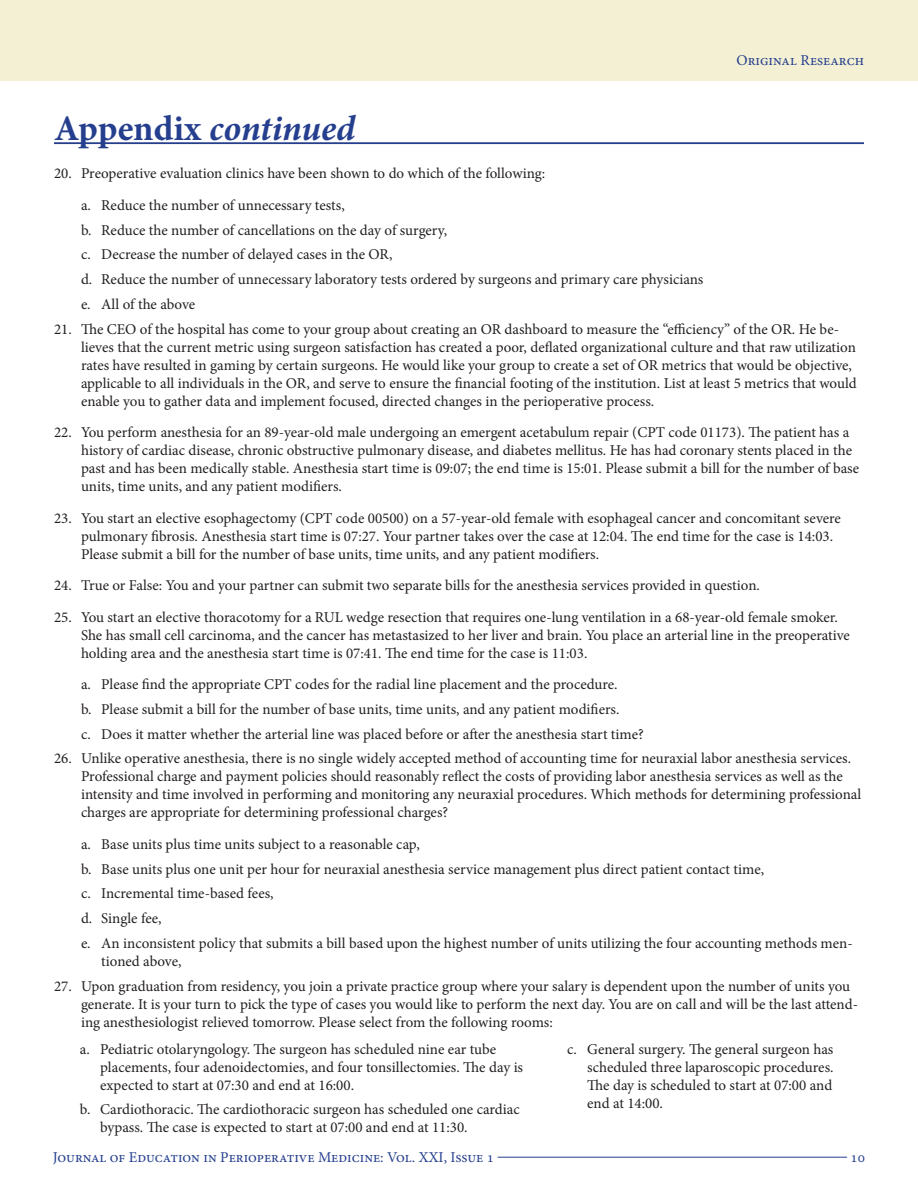
<style>
.page{position:relative;width:918px;height:1188px;background:#fff}
.page>*{position:absolute;margin:0;border:0;box-sizing:border-box;transform-origin:0 0}
.t1{font:italic 700 36px "Minion Pro";color:#253f8e}
.t2{font:15px/18px "Minion Pro";letter-spacing:-.005em;color:#231f20}
.t3{font:15px "Minion Pro";color:#253f8e}
.s1{font-style:normal}
</style>
<div class="page">
<hr style="left:498px;top:1157px;width:349px;height:1px;background:#253f8e">
<div style="left:0;top:0;width:918px;height:81px;background:#f3f0d3"></div>
<hr style="left:54px;top:142px;width:810px;height:2px;background:#253f8e">
<p class="t3" style="left:737px;top:50px;width:129px">Original Research</p>
<p class="t1" style="left:54px;top:102px;width:304px"><span class="s1">Appendix</span> continued</p>
<p class="t2" style="left:54px;top:165px;width:493px">20. Preoperative evaluation clinics have been shown to do which of the following:</p>
<p class="t2" style="left:81px;top:196px;width:265px">a. Reduce the number of unnecessary tests,</p>
<p class="t2" style="left:81px;top:221px;width:368px">b. Reduce the number of cancellations on the day of surgery,</p>
<p class="t2" style="left:81px;top:246px;width:313px">c. Decrease the number of delayed cases in the OR,</p>
<p class="t2" style="left:81px;top:270px;width:624px">d. Reduce the number of unnecessary laboratory tests ordered by surgeons and primary care physicians</p>
<p class="t2" style="left:81px;top:295px;width:116px">e. All of the above</p>
<p class="t2" style="left:81px;top:320px;width:777px;text-indent:-27px">21. The CEO of the hospital has come to your group about creating an OR dashboard to measure the “efficiency” of the OR. He be&shy;lieves that the current metric using surgeon satisfaction has created a poor, deflated organizational culture and that raw utilization rates have resulted in gaming by certain surgeons. He would like your group to create a set of OR metrics that would be objective, applicable to all individuals in the OR, and serve to ensure the financial footing of the institution. List at least 5 metrics that would enable you to gather data and implement focused, directed changes in the perioperative process.</p>
<p class="t2" style="left:81px;top:423px;width:780px;text-indent:-27px">22. You perform anesthesia for an 89-year-old male undergoing an emergent acetabulum repair (CPT code 01173). The patient has a history of cardiac disease, chronic obstructive pulmonary disease, and diabetes mellitus. He has had coronary stents placed in the past and has been medically stable. Anesthesia start time is 09:07; the end time is 15:01. Please submit a bill for the number of base units, time units, and any patient modifiers.</p>
<p class="t2" style="left:81px;top:509px;width:762px;text-indent:-27px">23. You start an elective esophagectomy (CPT code 00500) on a 57-year-old female with esophageal cancer and concomitant severe pulmonary fibrosis. Anesthesia start time is 07:27. Your partner takes over the case at 12:04. The end time for the case is 14:03.<br>Please submit a bill for the number of base units, time units, and any patient modifiers.</p>
<p class="t2" style="left:54px;top:576px;width:707px">24. True or False: You and your partner can submit two separate bills for the anesthesia services provided in question.</p>
<p class="t2" style="left:81px;top:608px;width:771px;text-indent:-27px">25. You start an elective thoracotomy for a RUL wedge resection that requires one-lung ventilation in a 68-year-old female smoker.<br>She has small cell carcinoma, and the cancer has metastasized to her liver and brain. You place an arterial line in the preoperative holding area and the anesthesia start time is 07:41. The end time for the case is 11:03.</p>
<p class="t2" style="left:81px;top:675px;width:538px">a. Please find the appropriate CPT codes for the radial line placement and the procedure.</p>
<p class="t2" style="left:81px;top:700px;width:540px">b. Please submit a bill for the number of base units, time units, and any patient modifiers.</p>
<p class="t2" style="left:81px;top:725px;width:564px">c. Does it matter whether the arterial line was placed before or after the anesthesia start time?</p>
<p class="t2" style="left:81px;top:750px;width:782px;text-indent:-27px">26. Unlike operative anesthesia, there is no single widely accepted method of accounting time for neuraxial labor anesthesia services.<br>Professional charge and payment policies should reasonably reflect the costs of providing labor anesthesia services as well as the intensity and time involved in performing and monitoring any neuraxial procedures. Which methods for determining professional charges are appropriate for determining professional charges?</p>
<p class="t2" style="left:81px;top:835px;width:340px">a. Base units plus time units subject to a reasonable cap,</p>
<p class="t2" style="left:81px;top:860px;width:685px">b. Base units plus one unit per hour for neuraxial anesthesia service management plus direct patient contact time,</p>
<p class="t2" style="left:81px;top:885px;width:194px">c. Incremental time-based fees,</p>
<p class="t2" style="left:81px;top:909px;width:82px">d. Single fee,</p>
<p class="t2" style="left:101px;top:934px;width:753px;text-indent:-20px">e. An inconsistent policy that submits a bill based upon the highest number of units utilizing the four accounting methods men&shy;tioned above,</p>
<p class="t2" style="left:81px;top:977px;width:779px;text-indent:-27px">27. Upon graduation from residency, you join a private practice group where your salary is dependent upon the number of units you generate. It is your turn to pick the type of cases you would like to perform the next day. You are on call and will be the last attend&shy;ing anesthesiologist relieved tomorrow. Please select from the following rooms:</p>
<p class="t2" style="left:100px;top:1040px;width:424px;text-indent:-20px">a. Pediatric otolaryngology. The surgeon has scheduled nine ear tube placements, four adenoidectomies, and four tonsillectomies. The day is expected to start at 07:30 and end at 16:00.</p>
<p class="t2" style="left:100px;top:1101px;width:421px;text-indent:-20px">b. Cardiothoracic. The cardiothoracic surgeon has scheduled one cardiac bypass. The case is expected to start at 07:00 and end at 11:30.</p>
<p class="t2" style="left:587px;top:1040px;width:248px;text-align:justify;text-indent:-20px">c. General surgery. The general surgeon has scheduled three laparoscopic procedures.<br>The day is scheduled to start at 07:00 and end at 14:00.</p>
<p class="t3" style="left:53px;top:1147px;width:443px">Journal of Education in Perioperative Medicine: Vol. XXI, Issue 1</p>
<p class="t3" style="left:851px;top:1147px;width:16px">10</p>
</div>
